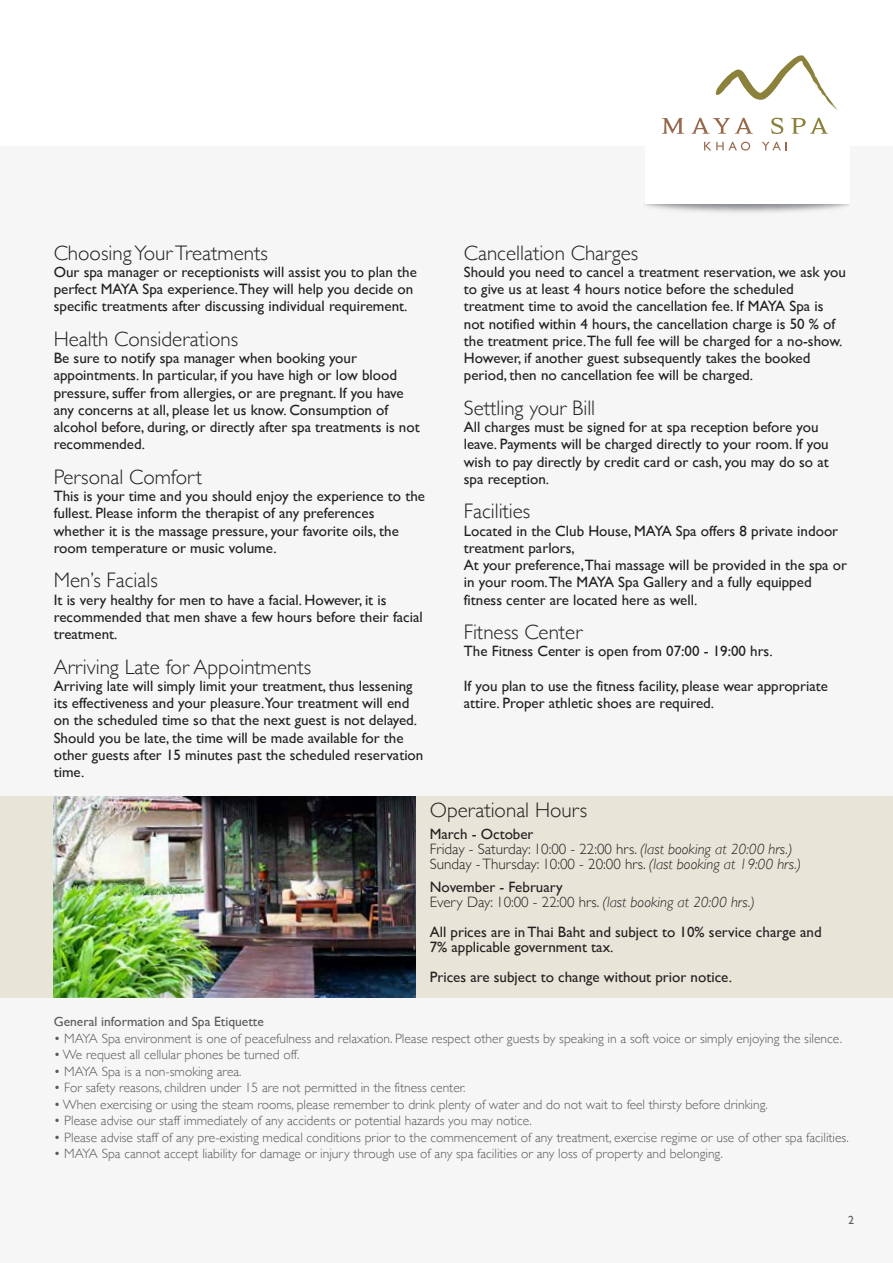
<style>
.page{position:relative;width:893px;height:1263px;background:#fff}
.page>*{position:absolute;margin:0;border:0;box-sizing:border-box;transform-origin:0 0}
.t1{font:300 21px "Gill Sans";color:#231f20}
.t2{font:15px/17.2px "Gill Sans";color:#231f20}
.t3{font:300 15px/15px "Gill Sans";color:#231f20}
.t4{font:300 13.5px "Gill Sans";color:#58595b}
.t5{font:13.5px "Gill Sans";color:#58595b}
.t6{font:12px "Gill Sans";color:#58595b}
.s1{font-weight:400}
.s2{font-style:italic}
</style>
<div class="page">
<div style="left:0;top:146px;width:893px;height:1117px;background:#f5f6f5"></div>
<div style="left:645px;top:0;width:204px;height:203px;background:#fff"></div>
<svg style="left:715px;top:55px;width:122px;height:55px"></svg>
<svg style="left:704px;top:142px;width:46px;height:9px"></svg>
<svg style="left:762px;top:142px;width:25px;height:8px"></svg>
<svg style="left:662px;top:118px;width:22px;height:16px"></svg>
<svg style="left:691px;top:118px;width:62px;height:16px"></svg>
<svg style="left:771px;top:118px;width:12px;height:16px"></svg>
<svg style="left:791px;top:118px;width:37px;height:16px"></svg>
<div style="left:0;top:796px;width:893px;height:202px;background:#e9e4d8"></div>
<img style="left:54px;top:796px;width:361px;height:202px">
<h1 class="t1" style="left:54px;top:236px;width:216px">Choosing Your Treatments</h1>
<p class="t2" style="left:54px;top:263px;width:365px">Our spa manager or receptionists will assist you to plan the perfect MAYA Spa experience.They will help you decide on specific treatments after discussing individual requirement.</p>
<h1 class="t1" style="left:54px;top:322px;width:186px">Health Considerations</h1>
<p class="t2" style="left:54px;top:349px;width:367px">Be sure to notify spa manager when booking your appointments. In particular, if you have high or low blood pressure, suffer from allergies, or are pregnant. If you have any concerns at all, please let us know. Consumption of alcohol before, during, or directly after spa treatments is not recommended.</p>
<h1 class="t1" style="left:54px;top:460px;width:150px">Personal Comfort</h1>
<p class="t2" style="left:54px;top:487px;width:373px">This is your time and you should enjoy the experience to the fullest. Please inform the therapist of any preferences whether it is the massage pressure, your favorite oils, the room temperature or music volume.</p>
<h1 class="t1" style="left:54px;top:564px;width:106px">Men’s Facials</h1>
<p class="t2" style="left:54px;top:591px;width:370px">It is very healthy for men to have a facial. However, it is recommended that men shave a few hours before their facial treatment.</p>
<h1 class="t1" style="left:54px;top:650px;width:259px">Arriving Late for Appointments</h1>
<p class="t2" style="left:54px;top:677px;width:371px">Arriving late will simply limit your treatment, thus lessening its effectiveness and your pleasure.Your treatment will end on the scheduled time so that the next guest is not delayed.<br>Should you be late, the time will be made available for the other guests after 15 minutes past the scheduled reservation time.</p>
<h1 class="t1" style="left:464px;top:236px;width:176px">Cancellation Charges</h1>
<p class="t2" style="left:464px;top:263px;width:384px">Should you need to cancel a treatment reservation, we ask you to give us at least 4 hours notice before the scheduled treatment time to avoid the cancellation fee. If MAYA Spa is not notified within 4 hours, the cancellation charge is 50 % of the treatment price.The full fee will be charged for a no-show.<br>However, if another guest subsequently takes the booked period, then no cancellation fee will be charged.</p>
<h1 class="t1" style="left:464px;top:391px;width:133px">Settling your Bill</h1>
<p class="t2" style="left:464px;top:418px;width:366px">All charges must be signed for at spa reception before you leave. Payments will be charged directly to your room. If you wish to pay directly by credit card or cash, you may do so at spa reception.</p>
<h1 class="t1" style="left:464px;top:495px;width:68px">Facilities</h1>
<p class="t2" style="left:464px;top:522px;width:385px">Located in the Club House, MAYA Spa offers 8 private indoor treatment parlors,<br>At your preference,Thai massage will be provided in the spa or in your room.The MAYA Spa Gallery and a fully equipped fitness center are located here as well.</p>
<h1 class="t1" style="left:464px;top:616px;width:120px">Fitness Center</h1>
<p class="t2" style="left:464px;top:642px;width:310px">The Fitness Center is open from 07:00 - 19:00 hrs.</p>
<p class="t2" style="left:464px;top:677px;width:366px">If you plan to use the fitness facility, please wear appropriate attire. Proper athletic shoes are required.</p>
<h1 class="t1" style="left:430px;top:793px;width:159px">Operational Hours</h1>
<p class="t3" style="left:430px;top:826px;width:373px"><span class="s1">March - October<br></span>Friday - Saturday: 10:00 - 22:00 hrs. <span class="s2">(last booking at 20:00 hrs.)<br></span>Sunday - Thursday: 10:00 - 20:00 hrs. <span class="s2">(last booking at 19:00 hrs.)</span></p>
<p class="t3" style="left:430px;top:879px;width:327px"><span class="s1">November - February<br></span>Every Day: 10:00 - 22:00 hrs. <span class="s2">(last booking at 20:00 hrs.)</span></p>
<p class="t2" style="left:430px;top:924px;width:393px;line-height:15px">All prices are in Thai Baht and subject to 10% service charge and<br>7% applicable government tax.</p>
<p class="t2" style="left:430px;top:968px;width:304px">Prices are subject to change without prior notice.</p>
<p class="t5" style="left:54px;top:1014px;width:212px">General information and Spa Etiquette</p>
<p class="t4" style="left:54px;top:1027px;width:790px">• MAYA Spa environment is one of peacefulness and relaxation. Please respect other guests by speaking in a soft voice or simply enjoying the silence.</p>
<p class="t4" style="left:54px;top:1044px;width:247px">• We request all cellular phones be turned off.</p>
<p class="t4" style="left:54px;top:1060px;width:189px">• MAYA Spa is a non-smoking area.</p>
<p class="t4" style="left:54px;top:1077px;width:413px">• For safety reasons, children under 15 are not permitted in the fitness center.</p>
<p class="t4" style="left:54px;top:1093px;width:716px">• When exercising or using the steam rooms, please remember to drink plenty of water and do not wait to feel thirsty before drinking.</p>
<p class="t4" style="left:54px;top:1110px;width:480px">• Please advise our staff immediately of any accidents or potential hazards you may notice.</p>
<p class="t4" style="left:54px;top:1126px;width:796px">• Please advise staff of any pre-existing medical conditions prior to the commencement of any treatment, exercise regime or use of other spa facilities.</p>
<p class="t4" style="left:54px;top:1143px;width:670px">• MAYA Spa cannot accept liability for damage or injury through use of any spa facilities or any loss of property and belonging.</p>
<p class="t6" style="left:848px;top:1213px;width:7px">2</p>
</div>
